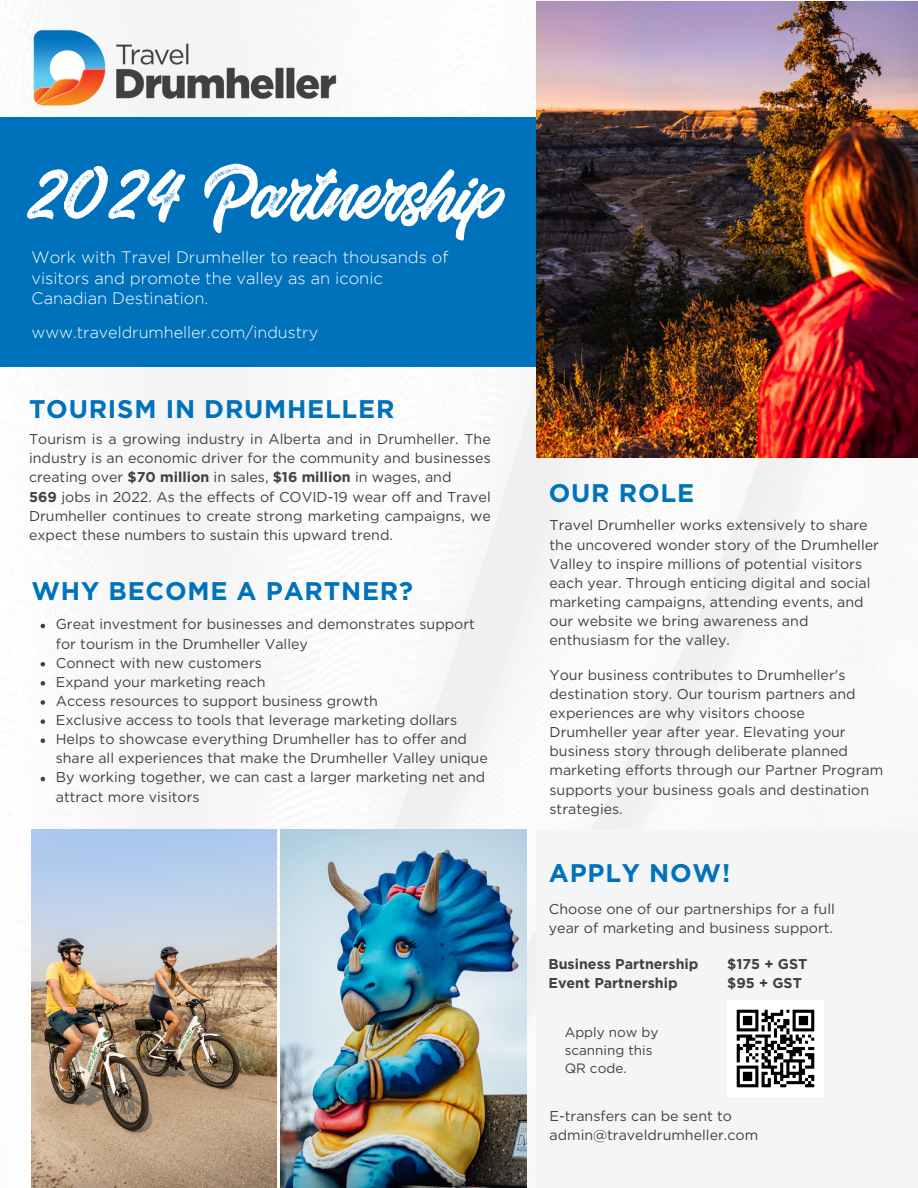
<style>
.page{position:relative;width:918px;height:1188px;background:#fff}
.page>*{position:absolute;margin:0;border:0;box-sizing:border-box;transform-origin:0 0}
.t1{font:85.5px "Saekanarough";color:#fff}
.t2{font:700 25.5px "Gotham";letter-spacing:.03em;color:#0072bc}
.t3{font:300 16.5px/20.2px "Gotham";color:#fff}
.t4{font:300 16.05px "Gotham";color:#fff}
.t5{font:14.25px/19.2px "Gotham";color:#414042}
.t6{font:700 14.25px "Gotham";color:#414042}
.t7{font:13.5px/18px "Gotham";color:#414042}
.s1{font-weight:700}
</style>
<div class="page">
<img style="left:0;top:0;width:918px;height:1188px">
<img style="left:32px;top:829px;width:245px;height:359px">
<img style="left:280px;top:829px;width:247px;height:359px">
<div style="left:0;top:118px;width:617px;height:249px;background:#0072bc"></div>
<img style="left:537px;top:1px;width:381px;height:457px">
<img style="left:29px;top:0;width:313px;height:118px">
<div style="left:537px;top:830px;width:381px;height:358px;background:#f4f5f7"></div>
<img style="left:727px;top:1000px;width:97px;height:96px">
<svg style="left:41px;top:624px;width:4px;height:4px"></svg>
<svg style="left:41px;top:662px;width:4px;height:5px"></svg>
<svg style="left:41px;top:681px;width:4px;height:5px"></svg>
<svg style="left:41px;top:700px;width:4px;height:5px"></svg>
<svg style="left:41px;top:719px;width:4px;height:5px"></svg>
<svg style="left:41px;top:739px;width:4px;height:4px"></svg>
<svg style="left:41px;top:777px;width:4px;height:4px"></svg>
<p class="t1" style="left:27px;top:146px;width:480px">2024 Partnership</p>
<p class="t3" style="left:32px;top:249px;width:418px">Work with Travel Drumheller to reach thousands of visitors and promote the valley as an iconic<br>Canadian Destination.</p>
<p class="t4" style="left:32px;top:326px;width:288px">www.traveldrumheller.com/industry</p>
<p class="t2" style="left:29px;top:398px;width:367px">TOURISM IN DRUMHELLER</p>
<p class="t5" style="left:29px;top:430px;width:463px;text-align:justify">Tourism is a growing industry in Alberta and in Drumheller. The industry is an economic driver for the community and businesses creating over <span class="s1">$70 million</span> in sales, <span class="s1">$16 million</span> in wages, and</p>
<p class="t5" style="left:29px;top:487px;width:463px;text-align:justify"><span class="s1">569</span> jobs in 2022. As the effects of COVID-19 wear off and Travel Drumheller continues to create strong marketing campaigns, we expect these numbers to sustain this upward trend.</p>
<p class="t2" style="left:549px;top:481px;width:147px">OUR ROLE</p>
<p class="t5" style="left:550px;top:516px;width:331px">Travel Drumheller works extensively to share the uncovered wonder story of the Drumheller Valley to inspire millions of potential visitors each year. Through enticing digital and social marketing campaigns, attending events, and our website we bring awareness and enthusiasm for the valley.</p>
<p class="t2" style="left:32px;top:580px;width:383px">WHY BECOME A PARTNER?</p>
<p class="t5" style="left:56px;top:615px;width:421px">Great investment for businesses and demonstrates support for tourism in the Drumheller Valley</p>
<p class="t5" style="left:56px;top:653px;width:208px">Connect with new customers</p>
<p class="t5" style="left:56px;top:672px;width:211px">Expand your marketing reach</p>
<p class="t5" style="left:56px;top:691px;width:324px">Access resources to support business growth</p>
<p class="t5" style="left:56px;top:710px;width:403px">Exclusive access to tools that leverage marketing dollars</p>
<p class="t5" style="left:56px;top:729px;width:434px">Helps to showcase everything Drumheller has to offer and share all experiences that make the Drumheller Valley unique</p>
<p class="t5" style="left:56px;top:768px;width:431px">By working together, we can cast a larger marketing net and attract more visitors</p>
<p class="t5" style="left:550px;top:665px;width:335px">Your business contributes to Drumheller's destination story. Our tourism partners and experiences are why visitors choose Drumheller year after year. Elevating your business story through deliberate planned marketing efforts through our Partner Program supports your business goals and destination strategies.</p>
<p class="t2" style="left:549px;top:862px;width:183px">APPLY NOW!</p>
<p class="t5" style="left:549px;top:899px;width:287px">Choose one of our partnerships for a full year of marketing and business support.</p>
<p class="t6" style="left:548px;top:955px;width:152px">Business Partnership</p>
<p class="t6" style="left:548px;top:974px;width:131px">Event Partnership</p>
<p class="t6" style="left:727px;top:955px;width:82px">$175 + GST</p>
<p class="t6" style="left:727px;top:974px;width:76px">$95 + GST</p>
<p class="t7" style="left:565px;top:1023px;width:95px">Apply now by scanning this<br>QR code.</p>
<p class="t5" style="left:550px;top:1107px;width:210px">E-transfers can be sent to admin@traveldrumheller.com</p>
</div>
